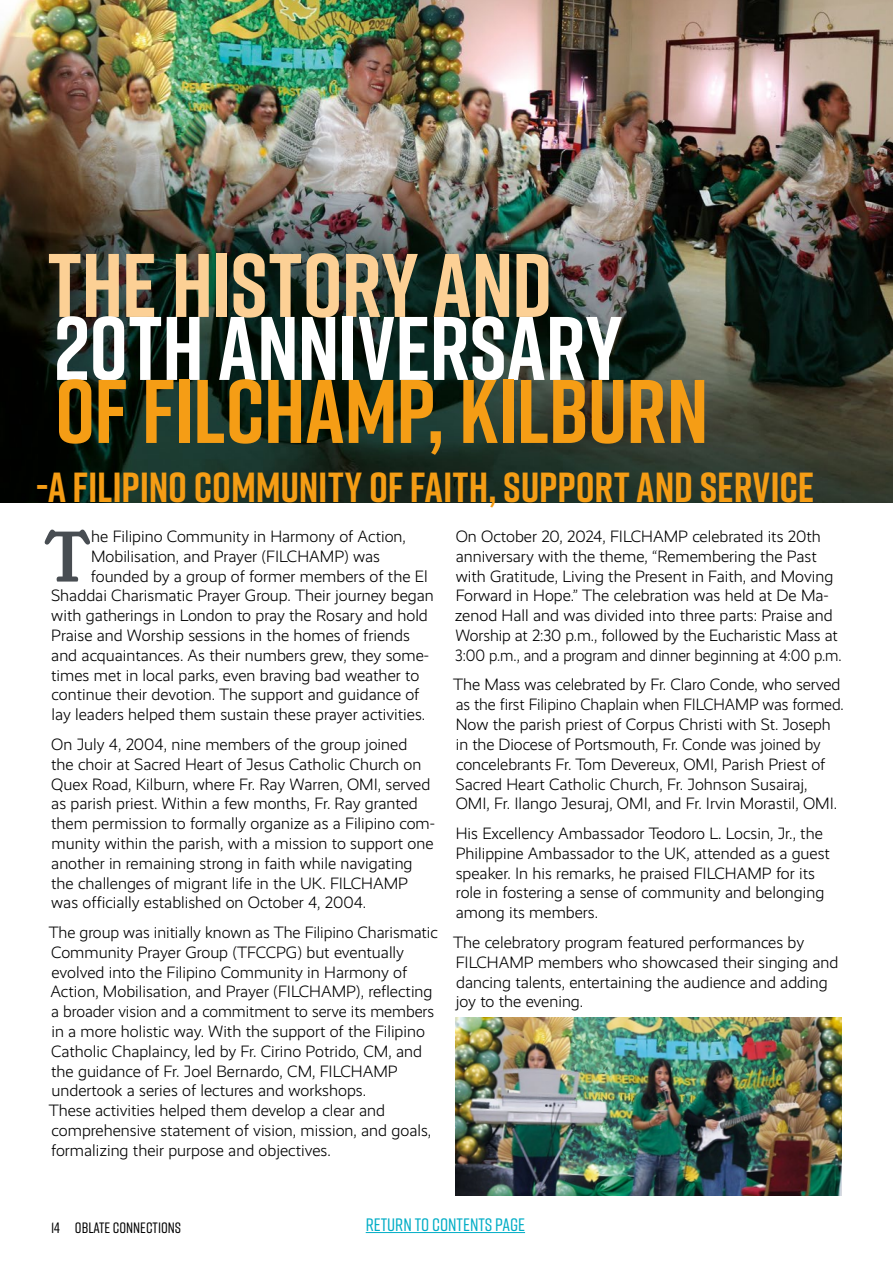
<style>
.page{position:relative;width:893px;height:1263px;background:#fff}
.page>*{position:absolute;margin:0;border:0;box-sizing:border-box;transform-origin:0 0}
.A_Head_Horley{font:700 90px "Rift";letter-spacing:-.005em;color:#f59d15}
.A_Head_Horley-2{font:700 90px "Rift";color:#fff}
.A_Head_Horley-3{font:700 90px "Rift";letter-spacing:-.01em;color:#fcd095}
.Quote{font:500 76.8px "Henriette";color:#484d52}
.A_Head_Horley-4{font:700 42px "Rift";color:#f59d15}
.t1{font:500 18px "Rift";color:#00adc6}
.Quote-2{font:300 16.5px/19.8px "Realist";color:#000}
.t2{font:500 15px "Rift";color:#000}
</style>
<div class="page">
<img style="left:0;top:0;width:893px;height:502px">
<hr style="left:892px;top:1017px;width:1px;height:178px;background:#cfd691">
<img style="left:455px;top:1017px;width:387px;height:178px">
<hr style="left:366px;top:1232px;width:159px;height:1px;background:#00adc6">
<p class="A_Head_Horley-3" style="left:48px;top:221px;width:506px">THE HISTORY AND</p>
<p class="A_Head_Horley-2" style="left:54px;top:284px;width:570px">20TH ANNIVERSARY</p>
<p class="A_Head_Horley" style="left:55px;top:347px;width:655px">OF FILCHAMP, KILBURN</p>
<p class="A_Head_Horley-4" style="left:36px;top:458px;width:779px">-A FILIPINO COMMUNITY OF FAITH, SUPPORT AND SERVICE</p>
<p class="Quote-2" style="left:455px;top:527px;width:388px">On October 20, 2024, FILCHAMP celebrated its 20th anniversary with the theme, “Remembering the Past with Gratitude, Living the Present in Faith, and Moving Forward in Hope.” The celebration was held at De Ma&shy;zenod Hall and was divided into three parts: Praise and Worship at 2:30 p.m., followed by the Eucharistic Mass at 3:00 p.m., and a program and dinner beginning at 4:00 p.m.</p>
<p class="Quote-2" style="left:453px;top:675px;width:392px">The Mass was celebrated by Fr. Claro Conde, who served as the first Filipino Chaplain when FILCHAMP was formed.<br>Now the parish priest of Corpus Christi with St. Joseph in the Diocese of Portsmouth, Fr. Conde was joined by concelebrants Fr. Tom Devereux, OMI, Parish Priest of Sacred Heart Catholic Church, Fr. Johnson Susairaj,<br>OMI, Fr. Ilango Jesuraj, OMI, and Fr. Irvin Morastil, OMI.</p>
<p class="Quote-2" style="left:456px;top:824px;width:376px">His Excellency Ambassador Teodoro L. Locsin, Jr., the Philippine Ambassador to the UK, attended as a guest speaker. In his remarks, he praised FILCHAMP for its role in fostering a sense of community and belonging among its members.</p>
<p class="Quote-2" style="left:453px;top:932px;width:387px">The celebratory program featured performances by FILCHAMP members who showcased their singing and dancing talents, entertaining the audience and adding joy to the evening.</p>
<p class="Quote" style="left:44px;top:512px;width:48px">T</p>
<p class="Quote-2" style="left:91px;top:527px;width:316px">he Filipino Community in Harmony of Action,</p>
<p class="Quote-2" style="left:91px;top:546px;width:291px">Mobilisation, and Prayer (FILCHAMP) was</p>
<p class="Quote-2" style="left:91px;top:566px;width:338px">founded by a group of former members of the El</p>
<p class="Quote-2" style="left:51px;top:586px;width:384px">Shaddai Charismatic Prayer Group. Their journey began</p>
<p class="Quote-2" style="left:51px;top:606px;width:378px">with gatherings in London to pray the Rosary and hold</p>
<p class="Quote-2" style="left:51px;top:626px;width:360px">Praise and Worship sessions in the homes of friends</p>
<p class="Quote-2" style="left:51px;top:645px;width:379px">and acquaintances. As their numbers grew, they some-</p>
<p class="Quote-2" style="left:51px;top:665px;width:370px">times met in local parks, even braving bad weather to</p>
<p class="Quote-2" style="left:52px;top:685px;width:369px">continue their devotion. The support and guidance of</p>
<p class="Quote-2" style="left:52px;top:705px;width:375px">lay leaders helped them sustain these prayer activities.</p>
<p class="Quote-2" style="left:51px;top:734px;width:385px">On July 4, 2004, nine members of the group joined<br>the choir at Sacred Heart of Jesus Catholic Church on Quex Road, Kilburn, where Fr. Ray Warren, OMI, served as parish priest. Within a few months, Fr. Ray granted them permission to formally organize as a Filipino com&shy;munity within the parish, with a mission to support one another in remaining strong in faith while navigating the challenges of migrant life in the UK. FILCHAMP was officially established on October 4, 2004.</p>
<p class="Quote-2" style="left:49px;top:923px;width:390px">The group was initially known as The Filipino Charismatic Community Prayer Group (TFCCPG) but eventually evolved into the Filipino Community in Harmony of Action, Mobilisation, and Prayer (FILCHAMP), reflecting a broader vision and a commitment to serve its members in a more holistic way. With the support of the Filipino Catholic Chaplaincy, led by Fr. Cirino Potrido, CM, and the guidance of Fr. Joel Bernardo, CM, FILCHAMP undertook a series of lectures and workshops.<br>These activities helped them develop a clear and comprehensive statement of vision, mission, and goals, formalizing their purpose and objectives.</p>
<p class="t2" style="left:51px;top:1217px;width:132px">14 OBLATE CONNECTIONS</p>
<p class="t1" style="left:366px;top:1212px;width:161px">RETURN TO CONTENTS PAGE</p>
</div>
